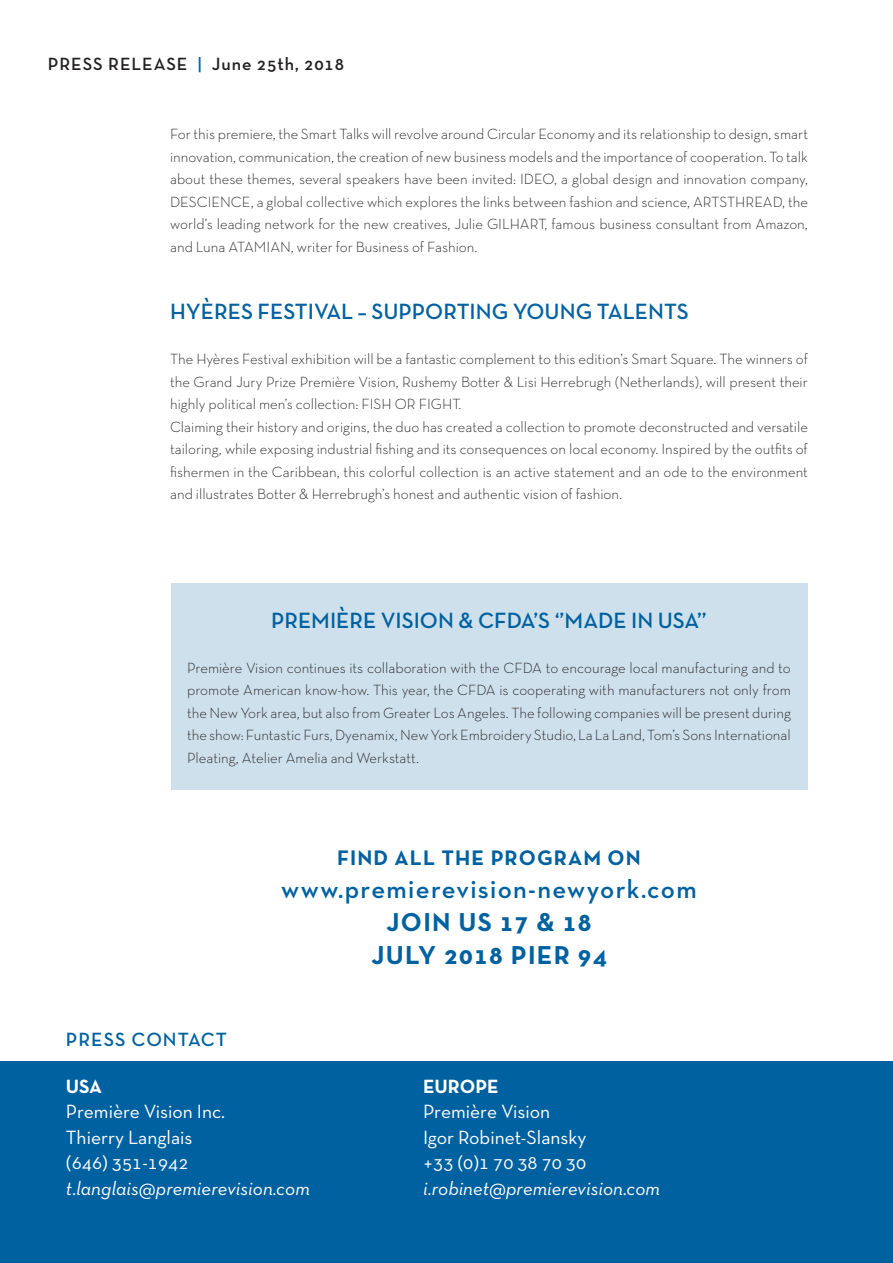
<style>
.page{position:relative;width:893px;height:1263px;background:#fff}
.page>*{position:absolute;margin:0;border:0;box-sizing:border-box;transform-origin:0 0}
.t1{font:600 26.4px "Neutra Text TF";letter-spacing:.05em;color:#0061a0}
.t2{font:700 26.4px "Neutra Text TF";letter-spacing:.05em;color:#0061a0}
.t3{font:600 22.5px "Neutra Text TF";color:#0061a0}
.t4{font:700 21.45px "Neutra Text TF";letter-spacing:.05em;color:#0061a0}
.t5{font:19.5px "Neutra Text TF";color:#fff}
.t6{font:italic 19.5px "Neutra Text TF";color:#fff}
.t7{font:600 19.5px "Neutra Text TF";letter-spacing:.05em;color:#0061a0}
.t8{font:700 19.5px "Neutra Text TF";color:#fff}
.t9{font:600 18px "Neutra Text TF";letter-spacing:.05em;color:#231f20}
.t10{font:300 15px/22.5px "Neutra Text TF";color:#231f20;text-align:justify}
.s1{color:#0061a0}
</style>
<div class="page">
<div style="left:171px;top:583px;width:636px;height:206px;background:#cde0ec"></div>
<div style="left:0;top:1062px;width:893px;height:201px;background:#0061a0"></div>
<p class="t9" style="left:48px;top:53px;width:298px">PRESS RELEASE <span class="s1">|</span> June 25th, 2018</p>
<p class="t10" style="left:170px;top:122px;width:639px">For this premiere, the Smart Talks will revolve around Circular Economy and its relationship to design, smart innovation, communication, the creation of new business models and the importance of cooperation. To talk about these themes, several speakers have been invited: IDEO, a global design and innovation company, DESCIENCE, a global collective which explores the links between fashion and science, ARTSTHREAD, the world’s leading network for the new creatives, Julie GILHART, famous business consultant from Amazon, and Luna ATAMIAN, writer for Business of Fashion.</p>
<p class="t3" style="left:170px;top:298px;width:520px">HYÈRES FESTIVAL – SUPPORTING YOUNG TALENTS</p>
<p class="t10" style="left:170px;top:347px;width:639px">The Hyères Festival exhibition will be a fantastic complement to this edition’s Smart Square. The winners of the Grand Jury Prize Première Vision, Rushemy Botter &amp; Lisi Herrebrugh (Netherlands), will present their highly political men’s collection: FISH OR FIGHT.</p>
<p class="t10" style="left:170px;top:415px;width:639px">Claiming their history and origins, the duo has created a collection to promote deconstructed and versatile tailoring, while exposing industrial fishing and its consequences on local economy. Inspired by the outfits of fishermen in the Caribbean, this colorful collection is an active statement and an ode to the environment and illustrates Botter &amp; Herrebrugh’s honest and authentic vision of fashion.</p>
<p class="t3" style="left:271px;top:606px;width:437px">PREMIÈRE VISION &amp; CFDA’S ‘’MADE IN USA’’</p>
<p class="t10" style="left:187px;top:656px;width:605px">Première Vision continues its collaboration with the CFDA to encourage local manufacturing and to promote American know-how. This year, the CFDA is cooperating with manufacturers not only from the New York area, but also from Greater Los Angeles. The following companies will be present during the show: Funtastic Furs, Dyenamix, New York Embroidery Studio, La La Land, Tom’s Sons International Pleating, Atelier Amelia and Werkstatt.</p>
<p class="t7" style="left:66px;top:1028px;width:163px">PRESS CONTACT</p>
<p class="t4" style="left:337px;top:845px;width:305px">FIND ALL THE PROGRAM ON</p>
<p class="t1" style="left:281px;top:873px;width:417px">www.premierevision-newyork.com</p>
<p class="t2" style="left:387px;top:906px;width:206px">JOIN US 17 &amp; 18</p>
<p class="t2" style="left:371px;top:939px;width:237px">JULY 2018 PIER 94</p>
<p class="t8" style="left:66px;top:1074px;width:38px">USA</p>
<p class="t5" style="left:66px;top:1100px;width:161px">Première Vision Inc.</p>
<p class="t5" style="left:66px;top:1125px;width:128px">Thierry Langlais</p>
<p class="t5" style="left:66px;top:1151px;width:124px">(646) 351-1942</p>
<p class="t6" style="left:66px;top:1176px;width:245px">t.langlais@premierevision.com</p>
<p class="t8" style="left:423px;top:1074px;width:77px">EUROPE</p>
<p class="t5" style="left:423px;top:1100px;width:129px">Première Vision</p>
<p class="t5" style="left:423px;top:1125px;width:165px">Igor Robinet-Slansky</p>
<p class="t5" style="left:423px;top:1151px;width:165px">+33 (0)1 70 38 70 30</p>
<p class="t6" style="left:423px;top:1176px;width:238px">i.robinet@premierevision.com</p>
</div>
